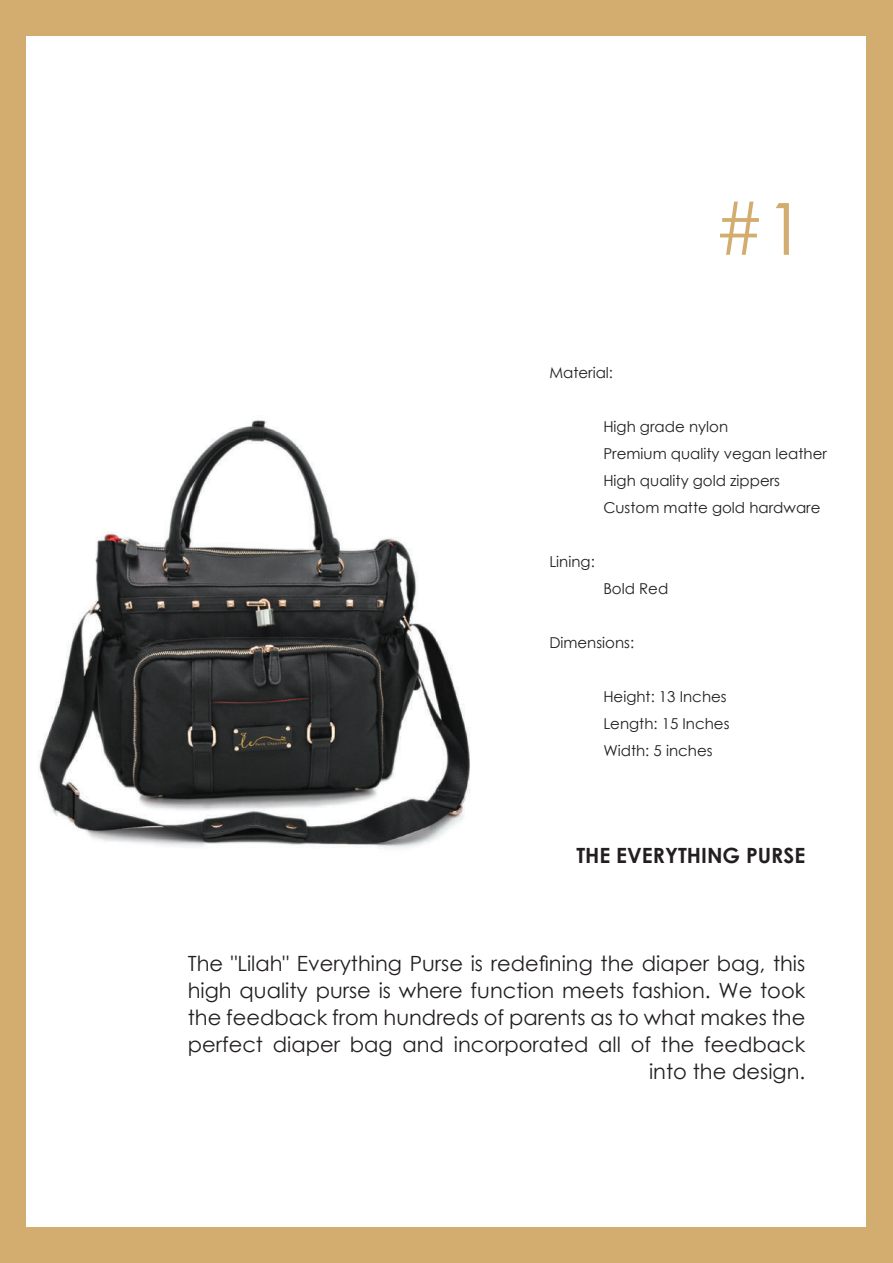
<style>
.page{position:relative;width:893px;height:1263px;background:#d3ad6f}
.page>*{position:absolute;margin:0;border:0;box-sizing:border-box;transform-origin:0 0}
.t1{font:72px "Century Gothic";color:#d3ad6f}
.t2{font:21px/27px "Century Gothic";color:#231f20;text-align:right}
.t3{font:700 21px "Century Gothic";color:#231f20}
.t4{font:15px/27px "Century Gothic";color:#231f20}
</style>
<div class="page">
<div style="left:27px;top:36px;width:839px;height:1191px;background:#fff"></div>
<img style="left:26px;top:399px;width:444px;height:465px">
<p class="t4" style="left:549px;top:359px;width:65px">Material:</p>
<h1 class="t1" style="left:714px;top:178px;width:93px">#1</h1>
<p class="t4" style="left:603px;top:413px;width:225px">High grade nylon<br>Premium quality vegan leather<br>High quality gold zippers<br>Custom matte gold hardware</p>
<p class="t4" style="left:549px;top:548px;width:47px">Lining:</p>
<p class="t4" style="left:603px;top:575px;width:66px">Bold Red</p>
<p class="t4" style="left:549px;top:629px;width:86px">Dimensions:</p>
<p class="t4" style="left:603px;top:683px;width:128px">Height: 13 Inches<br>Length: 15 Inches<br>Width: 5 inches</p>
<p class="t3" style="left:576px;top:839px;width:230px">THE EVERYTHING PURSE</p>
<p class="t2" style="left:188px;top:950px;width:619px">The "Lilah" Everything Purse is redefining the diaper bag, this high quality purse is where function meets fashion. We took the feedback from hundreds of parents as to what makes the perfect diaper bag and incorporated all of the feedback into the design.</p>
</div>
